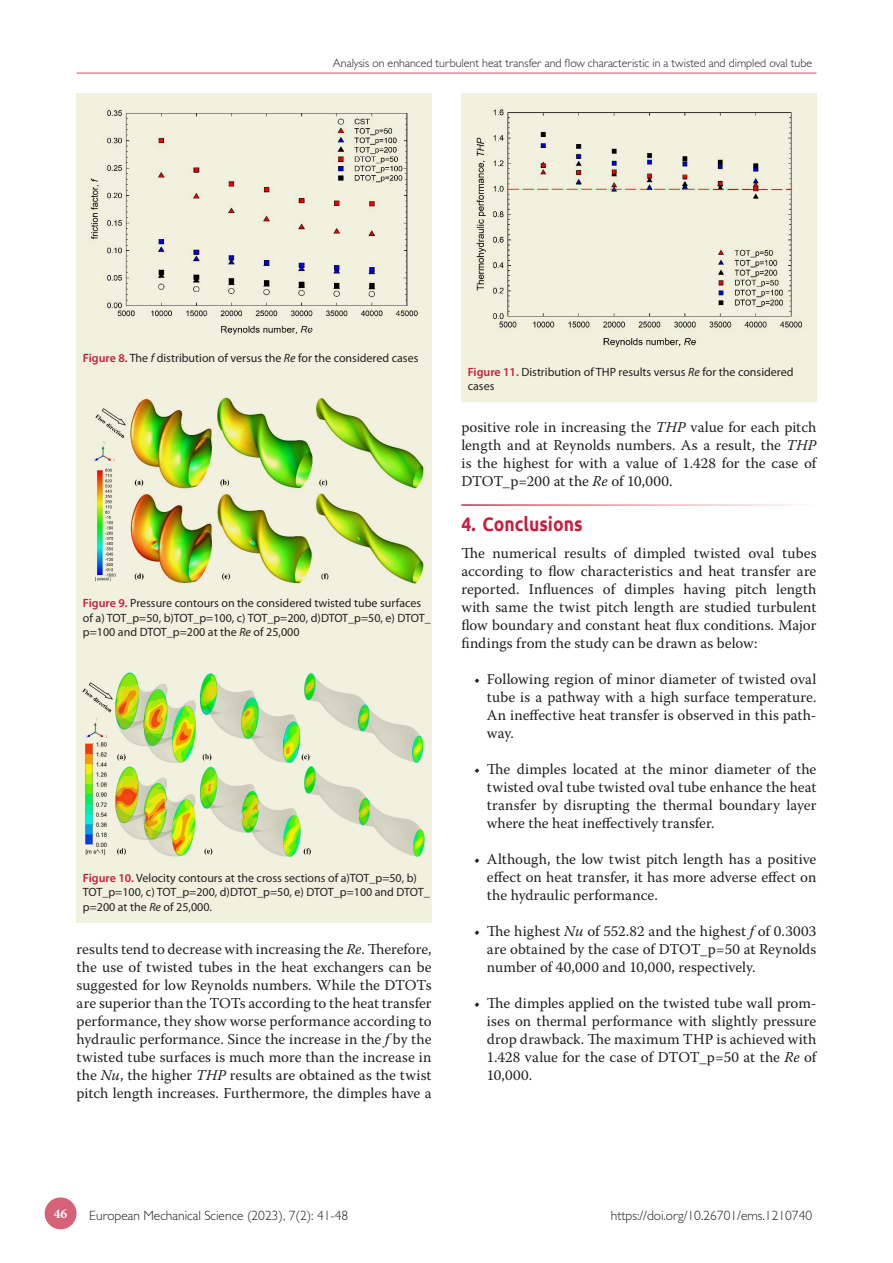
<style>
.page{position:relative;width:893px;height:1263px;background:#fff}
.page>*{position:absolute;margin:0;border:0;box-sizing:border-box;transform-origin:0 0}
.t1{font:700 19.5px "Ubuntu";color:#c51f40;scale:.9 1}
.t2{font:15px/18px "Warnock Pro";letter-spacing:.005em;color:#231f20;text-align:justify}
.t3{font:300 13.5px "Gill Sans";color:#231f20}
.t4{font:700 13.5px "Minion Pro";color:#fff}
.t5{font:12px/14.4px "Myriad Pro";color:#231f20}
.t6{font:300 12px "Gill Sans";color:#231f20}
.s1{font-weight:600;color:#c51f40}
.s2{font-style:italic}
</style>
<div class="page">
<div style="left:77px;top:94px;width:355px;height:256px;background:#f2f0de"></div>
<div style="left:77px;top:339px;width:355px;height:34px;background:#f2f0de"></div>
<div style="left:77px;top:362px;width:355px;height:34px;background:#f2f0de"></div>
<div style="left:77px;top:384px;width:355px;height:212px;background:#f2f0de"></div>
<div style="left:77px;top:584px;width:355px;height:64px;background:#f2f0de"></div>
<div style="left:77px;top:636px;width:355px;height:34px;background:#f2f0de"></div>
<div style="left:77px;top:659px;width:355px;height:211px;background:#f2f0de"></div>
<div style="left:77px;top:859px;width:355px;height:63px;background:#f2f0de"></div>
<img style="left:90px;top:110px;width:328px;height:225px">
<img style="left:93px;top:397px;width:331px;height:187px">
<img style="left:83px;top:672px;width:342px;height:185px">
<div style="left:461px;top:94px;width:355px;height:270px;background:#f2f0de"></div>
<div style="left:461px;top:353px;width:355px;height:48px;background:#f2f0de"></div>
<img style="left:476px;top:109px;width:326px;height:239px">
<hr style="left:77px;top:72px;width:739px;height:2px;background:#d66279">
<div style="left:45px;top:1197px;width:32px;height:32px;background:#d66279;border-radius:50%"></div>
<p class="t6" style="left:333px;top:55px;width:481px">Analysis on enhanced turbulent heat transfer and flow characteristic in a twisted and dimpled oval tube</p>
<p class="t5" style="left:83px;top:350px;width:337px"><span class="s1">Figure 8.</span> The <span class="s2">f</span> distribution of versus the <span class="s2">Re</span> for the considered cases</p>
<p class="t5" style="left:83px;top:596px;width:349px"><span class="s1">Figure 9.</span> Pressure contours on the considered twisted tube surfaces of a) TOT_p=50, b)TOT_p=100, c) TOT_p=200, d)DTOT_p=50, e) DTOT_ p=100 and DTOT_p=200 at the <span class="s2">Re</span> of 25,000</p>
<p class="t5" style="left:83px;top:870px;width:348px"><span class="s1">Figure 10.</span> Velocity contours at the cross sections of a)TOT_p=50, b)<br>TOT_p=100, c) TOT_p=200, d)DTOT_p=50, e) DTOT_p=100 and DTOT_ p=200 at the <span class="s2">Re</span> of 25,000.</p>
<p class="t2" style="left:77px;top:940px;width:357px">results tend to decrease with increasing the <span class="s2">Re</span>. Therefore, the use of twisted tubes in the heat exchangers can be suggested for low Reynolds numbers. While the DTOTs are superior than the TOTs according to the heat transfer performance, they show worse performance according to hydraulic performance. Since the increase in the <span class="s2">f</span> by the twisted tube surfaces is much more than the increase in the <span class="s2">Nu</span>, the higher <span class="s2">THP</span> results are obtained as the twist pitch length increases. Furthermore, the dimples have a</p>
<p class="t5" style="left:468px;top:364px;width:327px"><span class="s1">Figure 11.</span> Distribution of THP results versus <span class="s2">Re</span> for the considered cases</p>
<p class="t2" style="left:461px;top:418px;width:357px">positive role in increasing the <span class="s2">THP</span> value for each pitch length and at Reynolds numbers. As a result, the <span class="s2">THP </span>is the highest for with a value of 1.428 for the case of DTOT_p=200 at the <span class="s2">Re</span> of 10,000.</p>
<h1 class="t1" style="left:461px;top:513px;width:136px">4. Conclusions</h1>
<p class="t2" style="left:461px;top:544px;width:357px">The numerical results of dimpled twisted oval tubes according to flow characteristics and heat transfer are reported. Influences of dimples having pitch length with same the twist pitch length are studied turbulent flow boundary and constant heat flux conditions. Major findings from the study can be drawn as below:</p>
<p class="t2" style="left:487px;top:670px;width:331px;text-indent:-13px">• Following region of minor diameter of twisted oval tube is a pathway with a high surface temperature.<br>An ineffective heat transfer is observed in this path&shy;way.</p>
<p class="t2" style="left:487px;top:760px;width:331px;text-indent:-13px">• The dimples located at the minor diameter of the twisted oval tube twisted oval tube enhance the heat transfer by disrupting the thermal boundary layer where the heat ineffectively transfer.</p>
<p class="t2" style="left:487px;top:850px;width:331px;text-indent:-13px">• Although, the low twist pitch length has a positive effect on heat transfer, it has more adverse effect on the hydraulic performance.</p>
<p class="t2" style="left:487px;top:922px;width:331px;text-indent:-13px">• The highest <span class="s2">Nu</span> of 552.82 and the highest <span class="s2">f</span> of 0.3003 are obtained by the case of DTOT_p=50 at Reynolds number of 40,000 and 10,000, respectively.</p>
<p class="t2" style="left:487px;top:994px;width:331px;text-indent:-13px">• The dimples applied on the twisted tube wall prom&shy;ises on thermal performance with slightly pressure drop drawback. The maximum THP is achieved with 1.428 value for the case of DTOT_p=50 at the <span class="s2">Re</span> of 10,000.</p>
<p class="t4" style="left:54px;top:1204px;width:15px">46</p>
<p class="t3" style="left:611px;top:1207px;width:203px">https://doi.org/10.26701/ems.1210740</p>
<p class="t3" style="left:89px;top:1207px;width:260px">European Mechanical Science (2023), 7(2): 41-48</p>
</div>
